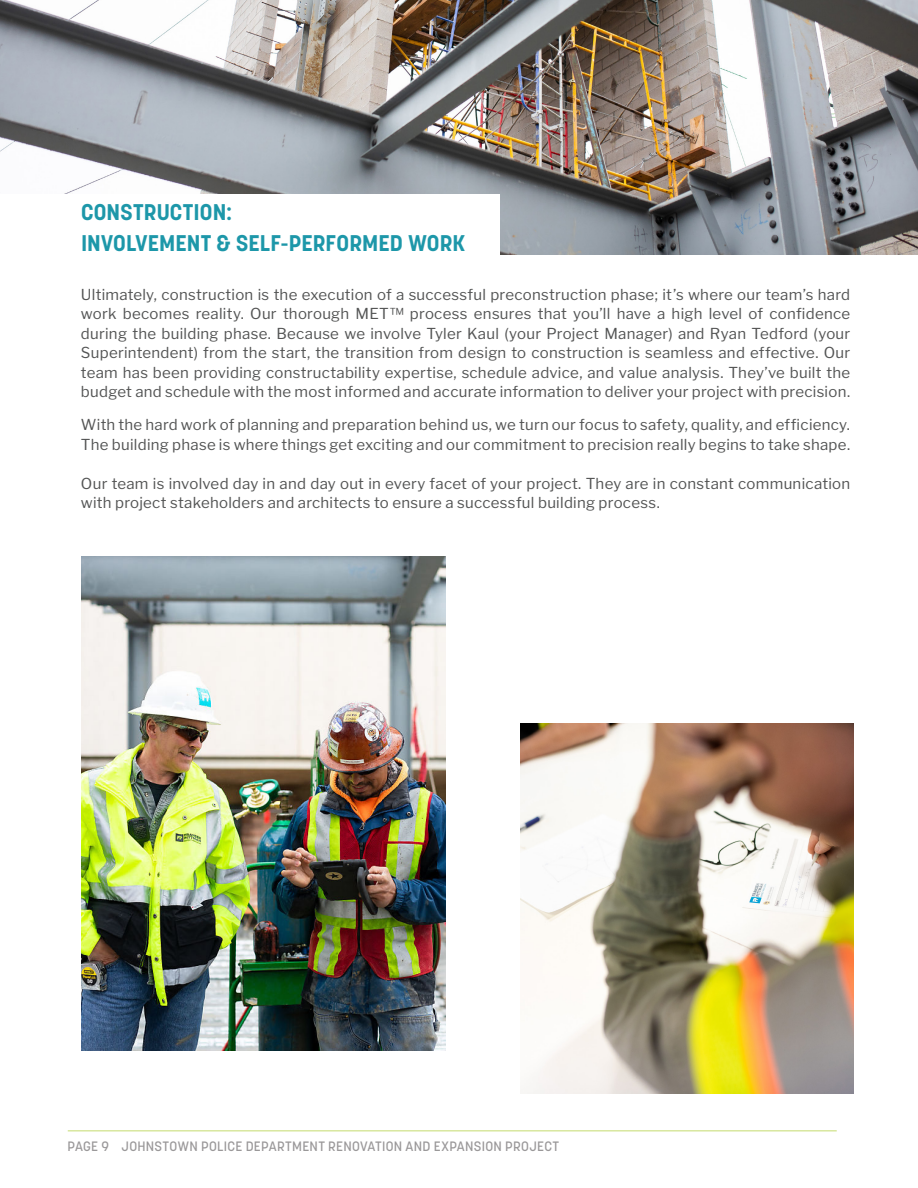
<style>
.page{position:relative;width:918px;height:1188px;background:#fff}
.page>*{position:absolute;margin:0;border:0;box-sizing:border-box;transform-origin:0 0}
.Header_2{font:700 22.5px/31.5px "Korolev";letter-spacing:.005em;color:#1d97a9}
.Main_Body{font:15px/19.5px "Libre Franklin";letter-spacing:.02em;color:#535454}
.t1{font:500 13.5px "Korolev";letter-spacing:.02em;color:#9a9899}
</style>
<div class="page">
<hr style="left:68px;top:1130px;width:769px;height:1px;background:#c4db6d">
<img style="left:0;top:0;width:918px;height:255px">
<div style="left:0;top:195px;width:500px;height:68px;background:#fff"></div>
<img style="left:81px;top:557px;width:365px;height:493px">
<img style="left:521px;top:723px;width:332px;height:371px">
<p class="Header_2" style="left:81px;top:196px;width:386px">CONSTRUCTION:<br>INVOLVEMENT &amp; SELF-PERFORMED WORK</p>
<p class="Main_Body" style="left:81px;top:284px;width:771px;text-align:justify">Ultimately, construction is the execution of a successful preconstruction phase; it’s where our team’s hard work becomes reality. Our thorough MET™ process ensures that you’ll have a high level of confidence during the building phase. Because we involve Tyler Kaul (your Project Manager) and Ryan Tedford (your Superintendent) from the start, the transition from design to construction is seamless and effective. Our team has been providing constructability expertise, schedule advice, and value analysis. They’ve built the budget and schedule with the most informed and accurate information to deliver your project with precision.</p>
<p class="Main_Body" style="left:81px;top:415px;width:771px">With the hard work of planning and preparation behind us, we turn our focus to safety, quality, and efficiency.<br>The building phase is where things get exciting and our commitment to precision really begins to take shape.</p>
<p class="Main_Body" style="left:81px;top:473px;width:771px">Our team is involved day in and day out in every facet of your project. They are in constant communication with project stakeholders and architects to ensure a successful building process.</p>
<p class="t1" style="left:68px;top:1137px;width:493px">PAGE 9 JOHNSTOWN POLICE DEPARTMENT RENOVATION AND EXPANSION PROJECT</p>
</div>
